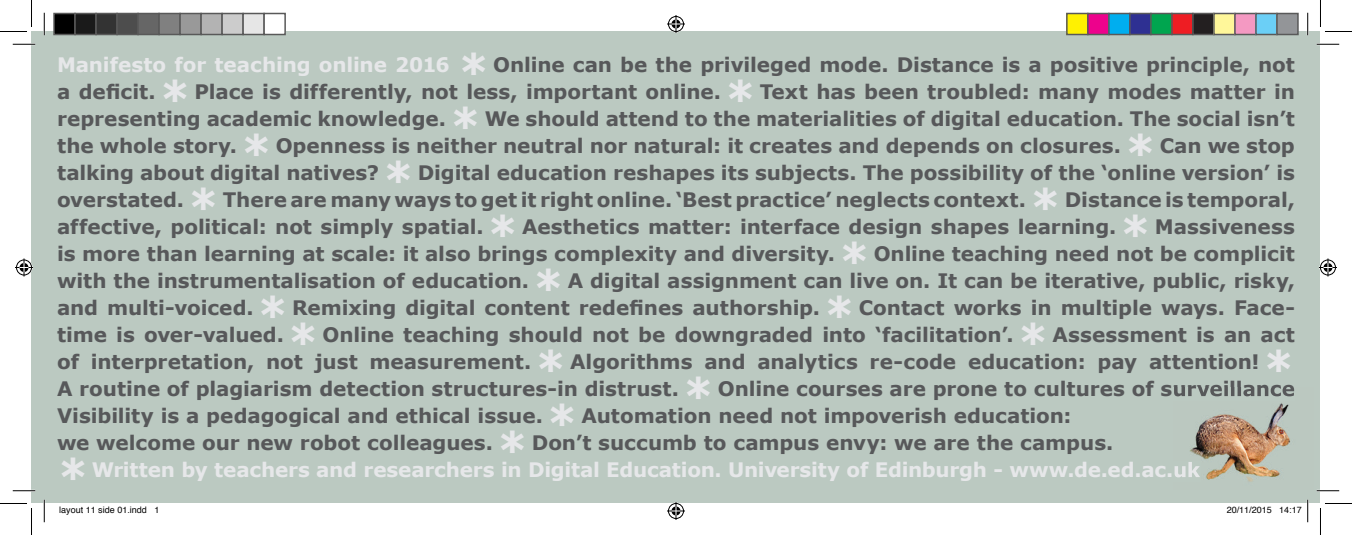
<style>
.page{position:relative;width:1352px;height:535px;background:#fff}
.page>*{position:absolute;margin:0;border:0;box-sizing:border-box;transform-origin:0 0}
.t1{font:700 45px "Verdana";color:#e6e7e9}
.t2{font:700 19.95px/27px "Verdana";letter-spacing:-.005em;color:#57585a}
.t3{font:700 19.95px "Verdana";letter-spacing:-.01em;color:#e6e7e9}
.t4{font:9px "Helvetica";color:#000}
</style>
<div class="page">
<div style="left:32px;top:32px;width:1288px;height:471px;background:#bbc9c1"></div>
<img style="left:1190px;top:389px;width:105px;height:93px">
<img style="left:1174px;top:387px;width:120px;height:13px">
<img style="left:1174px;top:462px;width:25px;height:19px">
<hr style="left:13px;top:43px;width:22px;height:2px;background:#fff">
<hr style="left:1316px;top:43px;width:23px;height:2px;background:#fff">
<hr style="left:13px;top:490px;width:22px;height:2px;background:#fff">
<hr style="left:1316px;top:490px;width:23px;height:2px;background:#fff">
<hr style="left:43px;top:13px;width:2px;height:22px;background:#fff">
<hr style="left:43px;top:500px;width:2px;height:22px;background:#fff">
<hr style="left:1306px;top:13px;width:2px;height:22px;background:#fff">
<hr style="left:1306px;top:500px;width:2px;height:22px;background:#fff">
<svg style="left:13px;top:44px;width:22px;height:1px"></svg>
<svg style="left:1316px;top:44px;width:23px;height:1px"></svg>
<svg style="left:13px;top:490px;width:22px;height:1px"></svg>
<svg style="left:1316px;top:490px;width:23px;height:1px"></svg>
<svg style="left:44px;top:13px;width:1px;height:22px"></svg>
<svg style="left:44px;top:500px;width:1px;height:22px"></svg>
<svg style="left:1307px;top:13px;width:1px;height:22px"></svg>
<svg style="left:1307px;top:500px;width:1px;height:22px"></svg>
<svg style="left:0;top:0;width:32px;height:32px"></svg>
<svg style="left:0;top:503px;width:32px;height:32px"></svg>
<svg style="left:1320px;top:0;width:31px;height:32px"></svg>
<svg style="left:1320px;top:503px;width:31px;height:32px"></svg>
<svg style="left:667px;top:15px;width:18px;height:18px"></svg>
<svg style="left:667px;top:502px;width:18px;height:18px"></svg>
<svg style="left:15px;top:258px;width:18px;height:18px"></svg>
<svg style="left:1319px;top:258px;width:17px;height:18px"></svg>
<div style="left:54px;top:14px;width:21px;height:21px;background:#000"></div>
<div style="left:53px;top:13px;width:23px;height:22px;border:2px solid #595959"></div>
<div style="left:75px;top:14px;width:21px;height:21px;background:#1a1a1a"></div>
<div style="left:74px;top:13px;width:23px;height:22px;border:2px solid #595959"></div>
<div style="left:96px;top:14px;width:21px;height:21px;background:#333"></div>
<div style="left:95px;top:13px;width:23px;height:22px;border:2px solid #595959"></div>
<div style="left:117px;top:14px;width:21px;height:21px;background:#4d4d4d"></div>
<div style="left:116px;top:13px;width:23px;height:22px;border:2px solid #595959"></div>
<div style="left:138px;top:14px;width:21px;height:21px;background:#666"></div>
<div style="left:137px;top:13px;width:23px;height:22px;border:2px solid #595959"></div>
<div style="left:159px;top:14px;width:21px;height:21px;background:#808080"></div>
<div style="left:158px;top:13px;width:23px;height:22px;border:2px solid #595959"></div>
<div style="left:180px;top:14px;width:21px;height:21px;background:#999"></div>
<div style="left:179px;top:13px;width:23px;height:22px;border:2px solid #595959"></div>
<div style="left:201px;top:14px;width:21px;height:21px;background:#b3b3b3"></div>
<div style="left:200px;top:13px;width:23px;height:22px;border:2px solid #595959"></div>
<div style="left:222px;top:14px;width:21px;height:21px;background:#ccc"></div>
<div style="left:221px;top:13px;width:23px;height:22px;border:2px solid #595959"></div>
<div style="left:243px;top:14px;width:21px;height:21px;background:#e6e6e6"></div>
<div style="left:242px;top:13px;width:23px;height:22px;border:2px solid #595959"></div>
<div style="left:263px;top:13px;width:23px;height:22px;border:2px solid #595959"></div>
<div style="left:1066px;top:14px;width:21px;height:21px;background:#fff101"></div>
<div style="left:1066px;top:13px;width:22px;height:22px;border:2px solid #595959"></div>
<div style="left:1087px;top:14px;width:21px;height:21px;background:#ed028c"></div>
<div style="left:1087px;top:13px;width:22px;height:22px;border:2px solid #595959"></div>
<div style="left:1108px;top:14px;width:21px;height:21px;background:#00aeef"></div>
<div style="left:1108px;top:13px;width:22px;height:22px;border:2px solid #595959"></div>
<div style="left:1129px;top:14px;width:21px;height:21px;background:#2e3092"></div>
<div style="left:1129px;top:13px;width:22px;height:22px;border:2px solid #595959"></div>
<div style="left:1150px;top:14px;width:21px;height:21px;background:#00a54f"></div>
<div style="left:1150px;top:13px;width:22px;height:22px;border:2px solid #595959"></div>
<div style="left:1171px;top:14px;width:21px;height:21px;background:#ee1d23"></div>
<div style="left:1171px;top:13px;width:22px;height:22px;border:2px solid #595959"></div>
<div style="left:1192px;top:14px;width:21px;height:21px;background:#231f20"></div>
<div style="left:1192px;top:13px;width:22px;height:22px;border:2px solid #595959"></div>
<div style="left:1213px;top:14px;width:21px;height:21px;background:#fff79a"></div>
<div style="left:1213px;top:13px;width:22px;height:22px;border:2px solid #595959"></div>
<div style="left:1234px;top:14px;width:21px;height:21px;background:#f499c2"></div>
<div style="left:1234px;top:13px;width:22px;height:22px;border:2px solid #595959"></div>
<div style="left:1255px;top:14px;width:21px;height:21px;background:#6bcff6"></div>
<div style="left:1255px;top:13px;width:22px;height:22px;border:2px solid #595959"></div>
<div style="left:1276px;top:14px;width:21px;height:21px;background:#939598"></div>
<div style="left:1276px;top:13px;width:22px;height:22px;border:2px solid #595959"></div>
<p class="t3" style="left:57px;top:52px;width:394px">Manifesto for teaching online 2016</p>
<p class="t1" style="left:458px;top:42px;width:33px">*</p>
<p class="t2" style="left:493px;top:51px;width:803px">Online can be the privileged mode. Distance is a positive principle, not</p>
<p class="t2" style="left:57px;top:78px;width:100px">a deficit.</p>
<p class="t1" style="left:159px;top:69px;width:33px">*</p>
<p class="t2" style="left:194px;top:78px;width:528px">Place is differently, not less, important online.</p>
<p class="t1" style="left:724px;top:69px;width:33px">*</p>
<p class="t2" style="left:759px;top:78px;width:537px">Text has been troubled: many modes matter in</p>
<p class="t2" style="left:57px;top:105px;width:390px">representing academic knowledge.</p>
<p class="t1" style="left:449px;top:96px;width:33px">*</p>
<p class="t2" style="left:485px;top:105px;width:811px">We should attend to the materialities of digital education. The social isn’t</p>
<p class="t2" style="left:57px;top:132px;width:181px">the whole story.</p>
<p class="t1" style="left:240px;top:123px;width:33px">*</p>
<p class="t2" style="left:276px;top:132px;width:846px">Openness is neither neutral nor natural: it creates and depends on closures.</p>
<p class="t1" style="left:1124px;top:123px;width:33px">*</p>
<p class="t2" style="left:1159px;top:132px;width:137px">Can we stop</p>
<p class="t2" style="left:57px;top:159px;width:323px">talking about digital natives?</p>
<p class="t1" style="left:382px;top:150px;width:33px">*</p>
<p class="t2" style="left:418px;top:159px;width:878px">Digital education reshapes its subjects. The possibility of the ‘online version’ is</p>
<p class="t2" style="left:57px;top:186px;width:129px">overstated.</p>
<p class="t1" style="left:187px;top:177px;width:33px">*</p>
<p class="t2" style="left:223px;top:186px;width:804px">There are many ways to get it right online. ‘Best practice’ neglects context.</p>
<p class="t1" style="left:1029px;top:177px;width:33px">*</p>
<p class="t2" style="left:1064px;top:186px;width:231px">Distance is temporal,</p>
<p class="t2" style="left:57px;top:213px;width:428px">affective, political: not simply spatial.</p>
<p class="t1" style="left:487px;top:204px;width:33px">*</p>
<p class="t2" style="left:522px;top:213px;width:595px">Aesthetics matter: interface design shapes learning.</p>
<p class="t1" style="left:1119px;top:204px;width:33px">*</p>
<p class="t2" style="left:1154px;top:213px;width:141px">Massiveness</p>
<p class="t2" style="left:57px;top:240px;width:779px">is more than learning at scale: it also brings complexity and diversity.</p>
<p class="t1" style="left:838px;top:231px;width:33px">*</p>
<p class="t2" style="left:873px;top:240px;width:423px">Online teaching need not be complicit</p>
<p class="t2" style="left:57px;top:267px;width:473px">with the instrumentalisation of education.</p>
<p class="t1" style="left:532px;top:258px;width:33px">*</p>
<p class="t2" style="left:568px;top:267px;width:728px">A digital assignment can live on. It can be iterative, public, risky,</p>
<p class="t2" style="left:57px;top:294px;width:198px">and multi-voiced.</p>
<p class="t1" style="left:257px;top:285px;width:33px">*</p>
<p class="t2" style="left:292px;top:294px;width:529px">Remixing digital content redefines authorship.</p>
<p class="t1" style="left:823px;top:285px;width:33px">*</p>
<p class="t2" style="left:858px;top:294px;width:437px">Contact works in multiple ways. Face-</p>
<p class="t2" style="left:57px;top:321px;width:228px">time is over-valued.</p>
<p class="t1" style="left:287px;top:312px;width:33px">*</p>
<p class="t2" style="left:322px;top:321px;width:692px">Online teaching should not be downgraded into ‘facilitation’.</p>
<p class="t1" style="left:1017px;top:312px;width:33px">*</p>
<p class="t2" style="left:1052px;top:321px;width:244px">Assessment is an act</p>
<p class="t2" style="left:57px;top:348px;width:623px">of interpretation, not just measurement.<br>A routine of plagiarism detection structures-in distrust.</p>
<p class="t1" style="left:535px;top:339px;width:33px">*</p>
<p class="t2" style="left:570px;top:348px;width:691px">Algorithms and analytics re-code education: pay attention!</p>
<p class="t1" style="left:1262px;top:339px;width:33px">*</p>
<p class="t1" style="left:682px;top:366px;width:33px">*</p>
<p class="t2" style="left:718px;top:375px;width:578px">Online courses are prone to cultures of surveillance</p>
<p class="t2" style="left:57px;top:402px;width:487px">Visibility is a pedagogical and ethical issue.</p>
<p class="t1" style="left:546px;top:393px;width:33px">*</p>
<p class="t2" style="left:581px;top:402px;width:491px">Automation need not impoverish education:</p>
<p class="t2" style="left:57px;top:429px;width:437px">we welcome our new robot colleagues.</p>
<p class="t1" style="left:496px;top:420px;width:33px">*</p>
<p class="t2" style="left:532px;top:429px;width:583px">Don’t succumb to campus envy: we are the campus.</p>
<p class="t1" style="left:57px;top:447px;width:33px">*</p>
<p class="t3" style="left:92px;top:457px;width:1109px">Written by teachers and researchers in Digital Education. University of Edinburgh - www.de.ed.ac.uk</p>
<p class="t4" style="left:59px;top:503px;width:102px">layout 11 side 01.indd 1</p>
<p class="t4" style="left:1226px;top:503px;width:77px">20/11/2015 14:17</p>
</div>
